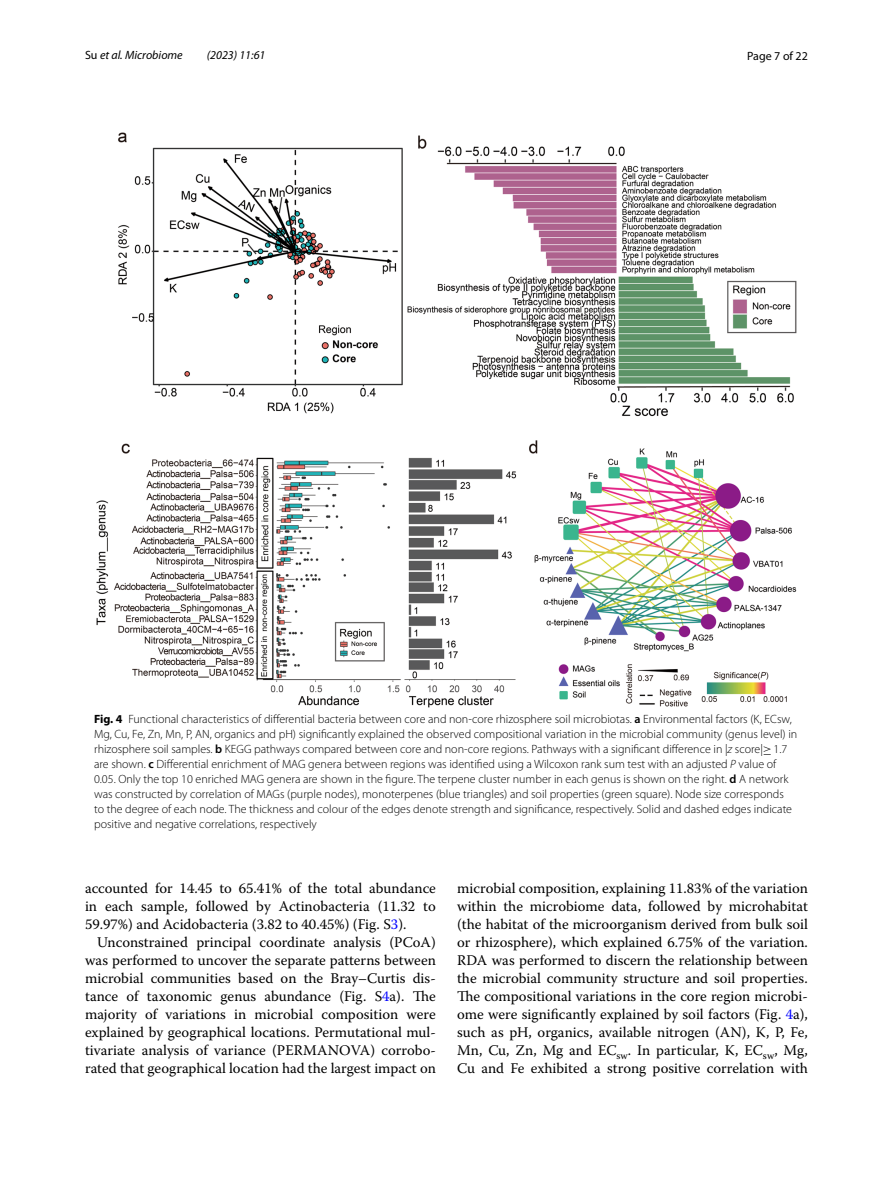
<style>
.page{position:relative;width:893px;height:1187px;background:#fff}
.page>*{position:absolute;margin:0;border:0;box-sizing:border-box;transform-origin:0 0}
.t1{font:14.7px/18px "Warnock Pro";color:#000;text-align:justify}
.t2{font:300 12px/15px "Myriad Pro";color:#000}
.t3{font:italic 12px "Myriad Pro";color:#000}
.t4{font:12px "Myriad Pro";color:#000}
.s1{font-style:normal}
.s2{font-weight:700}
.s3{font-weight:600}
.s4{font-style:italic}
.s5{font-family:"MTSY";font-weight:400}
.s6{color:#00f}
</style>
<div class="page">
<img style="left:96px;top:133px;width:701px;height:574px">
<p class="t3" style="left:85px;top:48px;width:99px"><span class="s1">Su</span> et al. Microbiome</p>
<p class="t3" style="left:207px;top:48px;width:60px">(2023) 11:61</p>
<p class="t4" style="left:747px;top:48px;width:62px">Page 7 of 22</p>
<p class="t2" style="left:94px;top:711px;width:705px"><span class="s2">Fig. 4</span> Functional characteristics of differential bacteria between core and non-core rhizosphere soil microbiotas. <span class="s3">a</span> Environmental factors (K, ECsw, Mg, Cu, Fe, Zn, Mn, P, AN, organics and pH) significantly explained the observed compositional variation in the microbial community (genus level) in rhizosphere soil samples. <span class="s3">b</span> KEGG pathways compared between core and non-core regions. Pathways with a significant difference in |<span class="s4">z</span> score|<span class="s5">≥</span>1.7 are shown. <span class="s3">c</span> Differential enrichment of MAG genera between regions was identified using a Wilcoxon rank sum test with an adjusted <span class="s4">P</span> value of 0.05. Only the top 10 enriched MAG genera are shown in the figure. The terpene cluster number in each genus is shown on the right. <span class="s3">d</span> A network was constructed by correlation of MAGs (purple nodes), monoterpenes (blue triangles) and soil properties (green square). Node size corresponds<br>to the degree of each node. The thickness and colour of the edges denote strength and significance, respectively. Solid and dashed edges indicate positive and negative correlations, respectively</p>
<p class="t1" style="left:85px;top:878px;width:352px">accounted for 14.45 to 65.41% of the total abundance in each sample, followed by Actinobacteria (11.32 to 59.97%) and Acidobacteria (3.82 to 40.45%) (Fig. S<span class="s6">3</span>).</p>
<p class="t1" style="left:85px;top:932px;width:352px;text-indent:12px">Unconstrained principal coordinate analysis (PCoA) was performed to uncover the separate patterns between microbial communities based on the Bray–Curtis dis&shy;tance of taxonomic genus abundance (Fig. S<span class="s6">4</span>a). The majority of variations in microbial composition were explained by geographical locations. Permutational mul&shy;tivariate analysis of variance (PERMANOVA) corrobo&shy;rated that geographical location had the largest impact on</p>
<p class="t1" style="left:457px;top:878px;width:352px">microbial composition, explaining 11.83% of the variation within the microbiome data, followed by microhabitat (the habitat of the microorganism derived from bulk soil or rhizosphere), which explained 6.75% of the variation.<br>RDA was performed to discern the relationship between the microbial community structure and soil properties.<br>The compositional variations in the core region microbi&shy;ome were significantly explained by soil factors (Fig. <span class="s6">4</span>a), such as pH, organics, available nitrogen (AN), K, P, Fe, Mn, Cu, Zn, Mg and EC<sub>sw</sub>. In particular, K, EC<sub>sw</sub>, Mg, Cu and Fe exhibited a strong positive correlation with</p>
</div>
